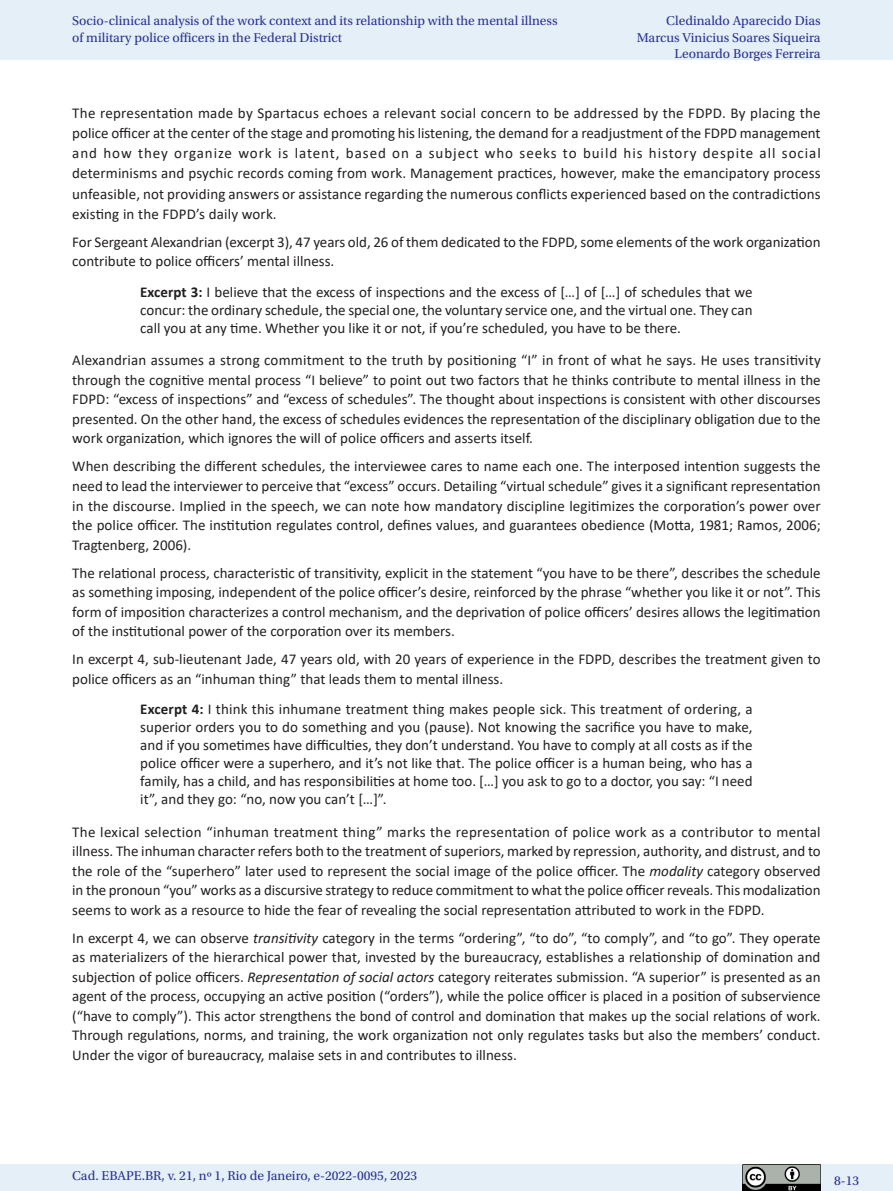
<style>
.page{position:relative;width:893px;height:1191px;background:#fff}
.page>*{position:absolute;margin:0;border:0;box-sizing:border-box;transform-origin:0 0}
._06_0_texto{font:15px/19.5px "Calibri";color:#231f20;text-align:justify}
._06_2_citação{font:15px/18px "Calibri";color:#231f20;text-align:justify}
.t1{font:13.5px/16.5px "Utopia Std";color:#2b3393}
.s1{font-weight:700}
.s2{font-style:italic}
</style>
<div class="page">
<div style="left:0;top:0;width:893px;height:60px;background:#e4eff8"></div>
<div style="left:0;top:1164px;width:893px;height:27px;background:#e4eff8"></div>
<img style="left:743px;top:1164px;width:78px;height:27px">
<p class="t1" style="left:72px;top:13px;width:487px">Socio-clinical analysis of the work context and its relationship with the mental illness of military police officers in the Federal District</p>
<p class="t1" style="left:637px;top:13px;width:185px;text-align:right">Cledinaldo Aparecido Dias<br>Marcus Vinicius Soares Siqueira<br>Leonardo Borges Ferreira</p>
<p class="_06_0_texto" style="left:72px;top:102px;width:750px;line-height:20.2px">The representation made by Spartacus echoes a relevant social concern to be addressed by the FDPD. By placing the police officer at the center of the stage and promoting his listening, the demand for a readjustment of the FDPD management and how they organize work is latent, based on a subject who seeks to build his history despite all social determinisms and psychic records coming from work. Management practices, however, make the emancipatory process unfeasible, not providing answers or assistance regarding the numerous conflicts experienced based on the contradictions existing in the FDPD’s daily work.</p>
<p class="_06_0_texto" style="left:72px;top:232px;width:750px">For Sergeant Alexandrian (excerpt 3), 47 years old, 26 of them dedicated to the FDPD, some elements of the work organization contribute to police officers’ mental illness.</p>
<p class="_06_2_citação" style="left:140px;top:283px;width:614px"><span class="s1">Excerpt 3:</span> I believe that the excess of inspections and the excess of […] of […] of schedules that we concur: the ordinary schedule, the special one, the voluntary service one, and the virtual one. They can call you at any time. Whether you like it or not, if you’re scheduled, you have to be there.</p>
<p class="_06_0_texto" style="left:72px;top:350px;width:750px">Alexandrian assumes a strong commitment to the truth by positioning “I” in front of what he says. He uses transitivity through the cognitive mental process “I believe” to point out two factors that he thinks contribute to mental illness in the FDPD: “excess of inspections” and “excess of schedules”. The thought about inspections is consistent with other discourses presented. On the other hand, the excess of schedules evidences the representation of the disciplinary obligation due to the work organization, which ignores the will of police officers and asserts itself.</p>
<p class="_06_0_texto" style="left:72px;top:456px;width:750px">When describing the different schedules, the interviewee cares to name each one. The interposed intention suggests the need to lead the interviewer to perceive that “excess” occurs. Detailing “virtual schedule” gives it a significant representation in the discourse. Implied in the speech, we can note how mandatory discipline legitimizes the corporation’s power over the police officer. The institution regulates control, defines values, and guarantees obedience (Motta, 1981; Ramos, 2006; Tragtenberg, 2006).</p>
<p class="_06_0_texto" style="left:72px;top:562px;width:750px">The relational process, characteristic of transitivity, explicit in the statement “you have to be there”, describes the schedule as something imposing, independent of the police officer’s desire, reinforced by the phrase “whether you like it or not”. This form of imposition characterizes a control mechanism, and the deprivation of police officers’ desires allows the legitimation of the institutional power of the corporation over its members.</p>
<p class="_06_0_texto" style="left:72px;top:649px;width:750px">In excerpt 4, sub-lieutenant Jade, 47 years old, with 20 years of experience in the FDPD, describes the treatment given to police officers as an “inhuman thing” that leads them to mental illness.</p>
<p class="_06_2_citação" style="left:140px;top:700px;width:614px"><span class="s1">Excerpt 4:</span> I think this inhumane treatment thing makes people sick. This treatment of ordering, a superior orders you to do something and you (pause). Not knowing the sacrifice you have to make, and if you sometimes have difficulties, they don’t understand. You have to comply at all costs as if the police officer were a superhero, and it’s not like that. The police officer is a human being, who has a family, has a child, and has responsibilities at home too. […] you ask to go to a doctor, you say: “I need it”, and they go: “no, now you can’t […]”.</p>
<p class="_06_0_texto" style="left:72px;top:821px;width:750px">The lexical selection “inhuman treatment thing” marks the representation of police work as a contributor to mental illness. The inhuman character refers both to the treatment of superiors, marked by repression, authority, and distrust, and to the role of the “superhero” later used to represent the social image of the police officer. The <span class="s2">modality</span> category observed in the pronoun “you” works as a discursive strategy to reduce commitment to what the police officer reveals. This modalization seems to work as a resource to hide the fear of revealing the social representation attributed to work in the FDPD.</p>
<p class="_06_0_texto" style="left:72px;top:927px;width:750px">In excerpt 4, we can observe <span class="s2">transitivity</span> category in the terms “ordering”, “to do”, “to comply”, and “to go”. They operate as materializers of the hierarchical power that, invested by the bureaucracy, establishes a relationship of domination and subjection of police officers. <span class="s2">Representation of social actors</span> category reiterates submission. “A superior” is presented as an agent of the process, occupying an active position (“orders”), while the police officer is placed in a position of subservience (“have to comply”). This actor strengthens the bond of control and domination that makes up the social relations of work.<br>Through regulations, norms, and training, the work organization not only regulates tasks but also the members’ conduct.<br>Under the vigor of bureaucracy, malaise sets in and contributes to illness.</p>
<p class="t1" style="left:72px;top:1167px;width:346px">Cad. EBAPE.BR, v. 21, nº 1, Rio de Janeiro, e-2022-0095, 2023</p>
<p class="t1" style="left:834px;top:1172px;width:27px">8-13</p>
</div>
